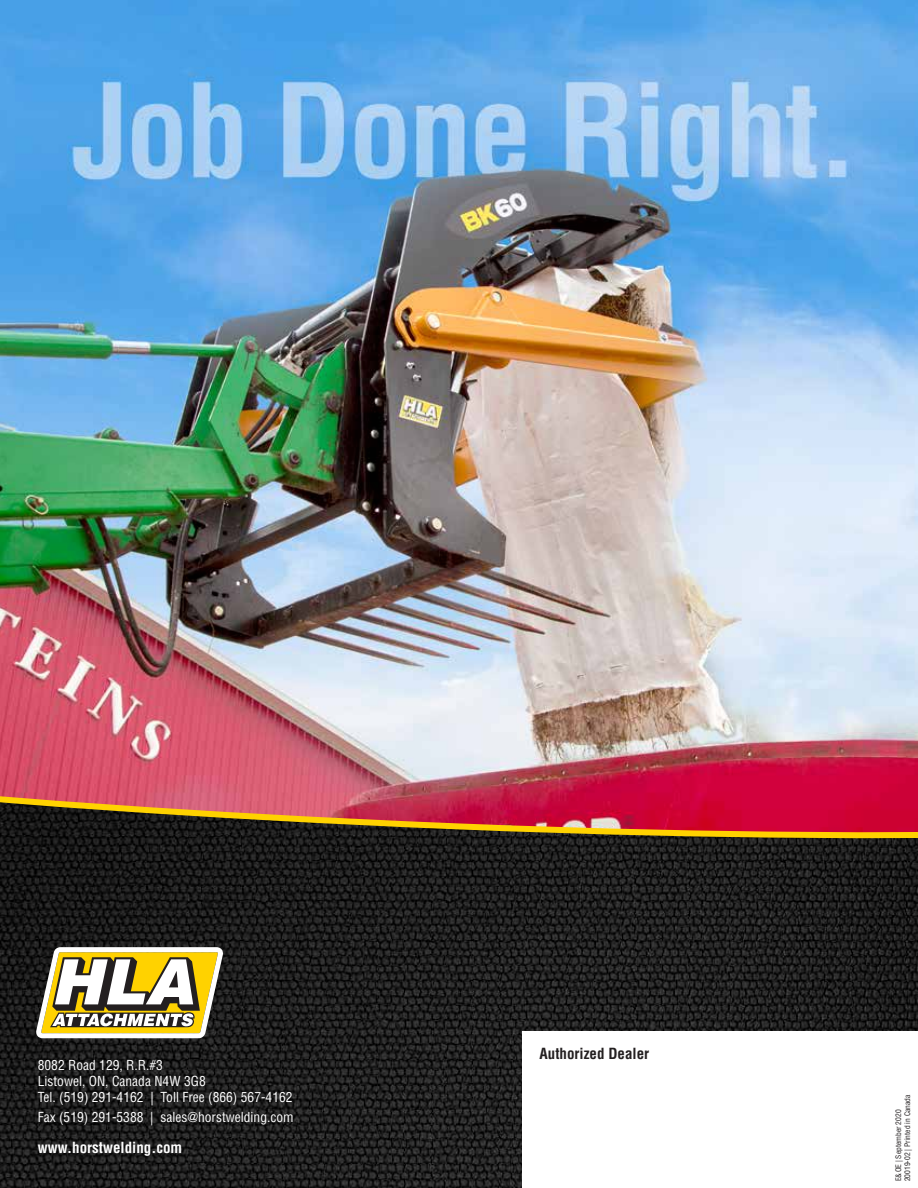
<style>
.page{position:relative;width:918px;height:1188px;background:#fff}
.page>*{position:absolute;margin:0;border:0;box-sizing:border-box;transform-origin:0 0}
.t1{font:700 condensed 15px "Helvetica LT Std";color:#fff}
.t2{font:700 condensed 15px "Helvetica LT Std";color:#231f20}
.t3{font:condensed 13.5px/16.2px "Helvetica LT Std";color:#fff}
.t4{font:condensed 7.5px/9px "Helvetica LT Std";color:#231f20}
</style>
<div class="page">
<img style="left:0;top:0;width:918px;height:792px">
<svg style="left:0;top:792px;width:918px;height:396px;background:#312020"></svg>
<div style="left:523px;top:1032px;width:395px;height:156px;background:#fff"></div>
<svg style="left:36px;top:947px;width:187px;height:91px"></svg>
<p class="t3" style="left:38px;top:1057px;width:256px">8082 Road 129, R.R.#3<br>Listowel, ON, Canada N4W 3G8<br>Tel. (519) 291-4162 | Toll Free (866) 567-4162</p>
<p class="t3" style="left:38px;top:1109px;width:257px">Fax (519) 291-5388 | sales@horstwelding.com</p>
<p class="t1" style="left:38px;top:1138px;width:146px">www.horstwelding.com</p>
<p class="t2" style="left:540px;top:1044px;width:111px">Authorized Dealer</p>
<p class="t4" style="left:894px;top:1181px;width:88px;rotate:-90deg">E&amp;OE | September 2020<br>20019-02 | Printed in Canada</p>
</div>
